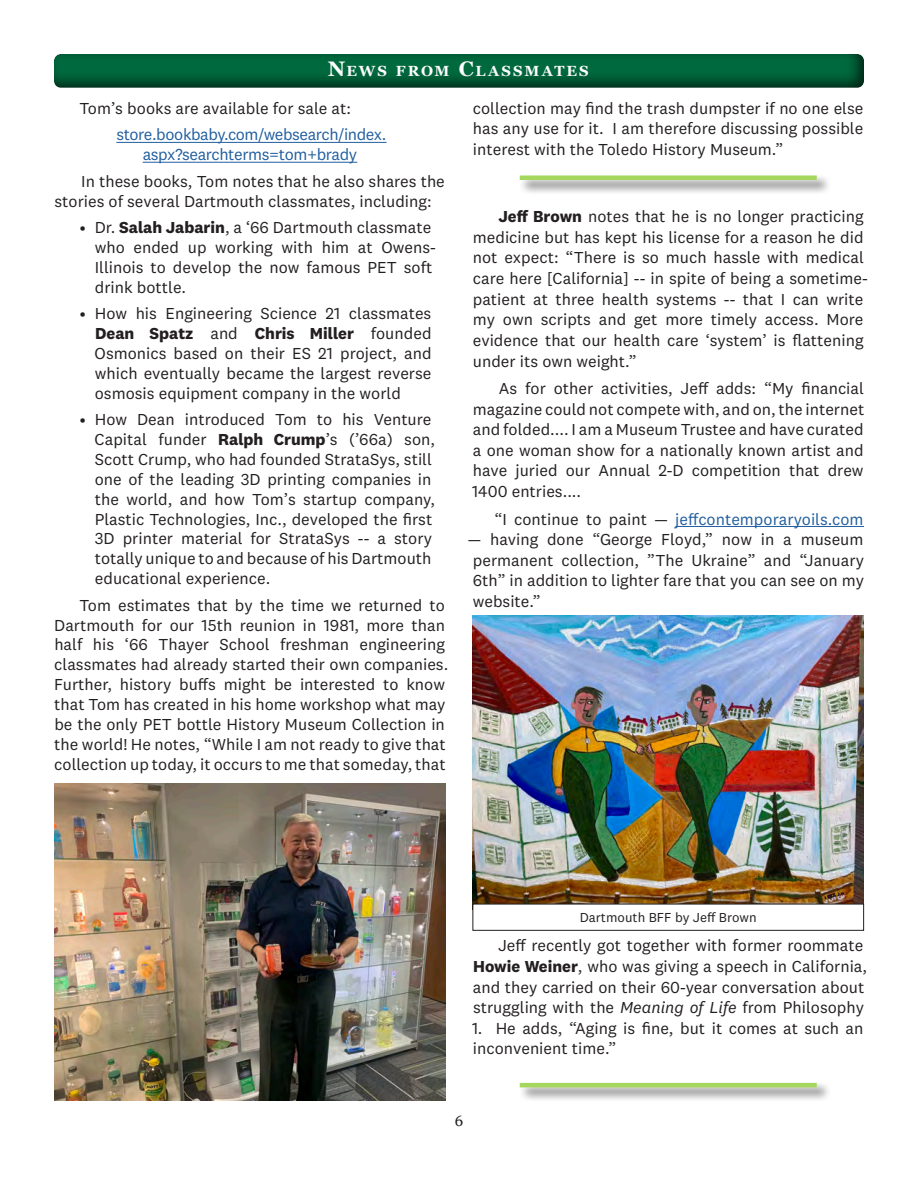
<style>
.page{position:relative;width:918px;height:1188px;background:#fff}
.page>*{position:absolute;margin:0;border:0;box-sizing:border-box;transform-origin:0 0}
.t1{font:16.5px/19.8px "National 2";color:#231f20}
.t2{font:16.5px/19.8px "National 2";letter-spacing:-.025em;color:#215e9f;text-align:center}
.t3{font:16.5px "National 2";color:#215e9f}
.t4{font:15px "Georgia";color:#231f20}
.t5{font:700 14.7px "Georgia";letter-spacing:.14em;color:#fff}
.t6{font:13.5px "National 2";color:#231f20}
.s1{font-size:21px}
.s2{font-weight:700}
.s3{color:#231f20}
.s4{font-style:italic}
</style>
<div class="page">
<hr style="left:116px;top:142px;width:270px;height:1px;background:#215e9f">
<hr style="left:143px;top:162px;width:214px;height:1px;background:#215e9f">
<hr style="left:675px;top:526px;width:189px;height:1px;background:#215e9f">
<div style="left:519px;top:174px;width:312px;height:21px;background:#231f20;opacity:.75"></div>
<hr style="left:520px;top:176px;width:297px;height:4px;background:#a5d75f">
<div style="left:53px;top:53px;width:811px;height:36px;background:#231f20;opacity:.75"></div>
<img style="left:54px;top:783px;width:392px;height:318px">
<img style="left:472px;top:615px;width:392px;height:289px">
<div style="left:472px;top:904px;width:392px;height:27px;border:1px solid #231f20"></div>
<div style="left:519px;top:1081px;width:312px;height:21px;background:#231f20;opacity:.75"></div>
<hr style="left:520px;top:1083px;width:297px;height:4px;background:#a5d75f">
<p class="t5" style="left:328px;top:60px;width:263px"><span class="s1">N</span>EWS FROM <span class="s1">C</span>LASSMATES</p>
<p class="t1" style="left:79px;top:98px;width:273px">Tom’s books are available for sale at:</p>
<p class="t2" style="left:116px;top:125px;width:272px">store.bookbaby.com/websearch/index. aspx?searchterms=tom+brady</p>
<p class="t1" style="left:55px;top:171px;width:392px;text-indent:27px">In these books, Tom notes that he also shares the stories of several Dartmouth classmates, including:</p>
<p class="t1" style="left:95px;top:218px;width:343px;text-indent:-15px">• Dr. <span class="s2">Salah Jabarin</span>, a ‘66 Dartmouth classmate who ended up working with him at Owens-Illinois to develop the now famous PET soft drink bottle.</p>
<p class="t1" style="left:95px;top:304px;width:338px;text-align:justify;text-indent:-15px">• How his Engineering Science 21 classmates <span class="s2">Dean Spatz</span> and <span class="s2">Chris Miller</span> founded Osmonics based on their ES 21 project, and which eventually became the largest reverse osmosis equipment company in the world</p>
<p class="t1" style="left:95px;top:410px;width:342px;text-indent:-15px">• How Dean introduced Tom to his Venture Capital funder <span class="s2">Ralph Crump</span>’s (’66a) son, Scott Crump, who had founded StrataSys, still one of the leading 3D printing companies in the world, and how Tom’s startup company, Plastic Technologies, Inc., developed the first 3D printer material for StrataSys -- a story totally unique to and because of his Dartmouth educational experience.</p>
<p class="t1" style="left:54px;top:595px;width:396px;text-indent:25px">Tom estimates that by the time we returned to Dartmouth for our 15th reunion in 1981, more than half his ‘66 Thayer School freshman engineering classmates had already started their own companies.<br>Further, history buffs might be interested to know that Tom has created in his home workshop what may be the only PET bottle History Museum Collection in the world! He notes, “While I am not ready to give that collection up today, it occurs to me that someday, that</p>
<p class="t1" style="left:473px;top:98px;width:392px;line-height:20.7px;text-align:justify">collection may find the trash dumpster if no one else has any use for it. I am therefore discussing possible interest with the Toledo History Museum.”</p>
<p class="t1" style="left:473px;top:206px;width:397px;line-height:20.7px;text-indent:26px"><span class="s2">Jeff Brown</span> notes that he is no longer practicing medicine but has kept his license for a reason he did not expect: “There is so much hassle with medical care here [California] -- in spite of being a sometime&shy;patient at three health systems -- that I can write my own scripts and get more timely access. More evidence that our health care ‘system’ is flattening under its own weight.”</p>
<p class="t1" style="left:472px;top:378px;width:394px;line-height:20.7px;text-align:justify;text-indent:27px">As for other activities, Jeff adds: “My financial magazine could not compete with, and on, the internet and folded.... I am a Museum Trustee and have curated a one woman show for a nationally known artist and have juried our Annual 2-D competition that drew 1400 entries....</p>
<p class="t3" style="left:494px;top:509px;width:371px"><span class="s3">“I continue to paint —</span> jeffcontemporaryoils.com</p>
<p class="t1" style="left:468px;top:529px;width:398px;line-height:20.7px;text-align:justify">— having done “George Floyd,” now in a museum permanent collection, ”The Ukraine” and “January 6th” in addition to lighter fare that you can see on my website.”</p>
<p class="t6" style="left:580px;top:910px;width:178px">Dartmouth BFF by Jeff Brown</p>
<p class="t1" style="left:473px;top:935px;width:396px;line-height:20.7px;text-indent:25px">Jeff recently got together with former roommate <span class="s2">Howie Weiner</span>, who was giving a speech in California, and they carried on their 60-year conversation about struggling with the <span class="s4">Meaning of Life</span> from Philosophy</p>
<p class="t1" style="left:472px;top:1018px;width:393px;line-height:20.7px">1. He adds, “Aging is fine, but it comes at such an inconvenient time.”</p>
<p class="t4" style="left:455px;top:1110px;width:10px">6</p>
</div>
